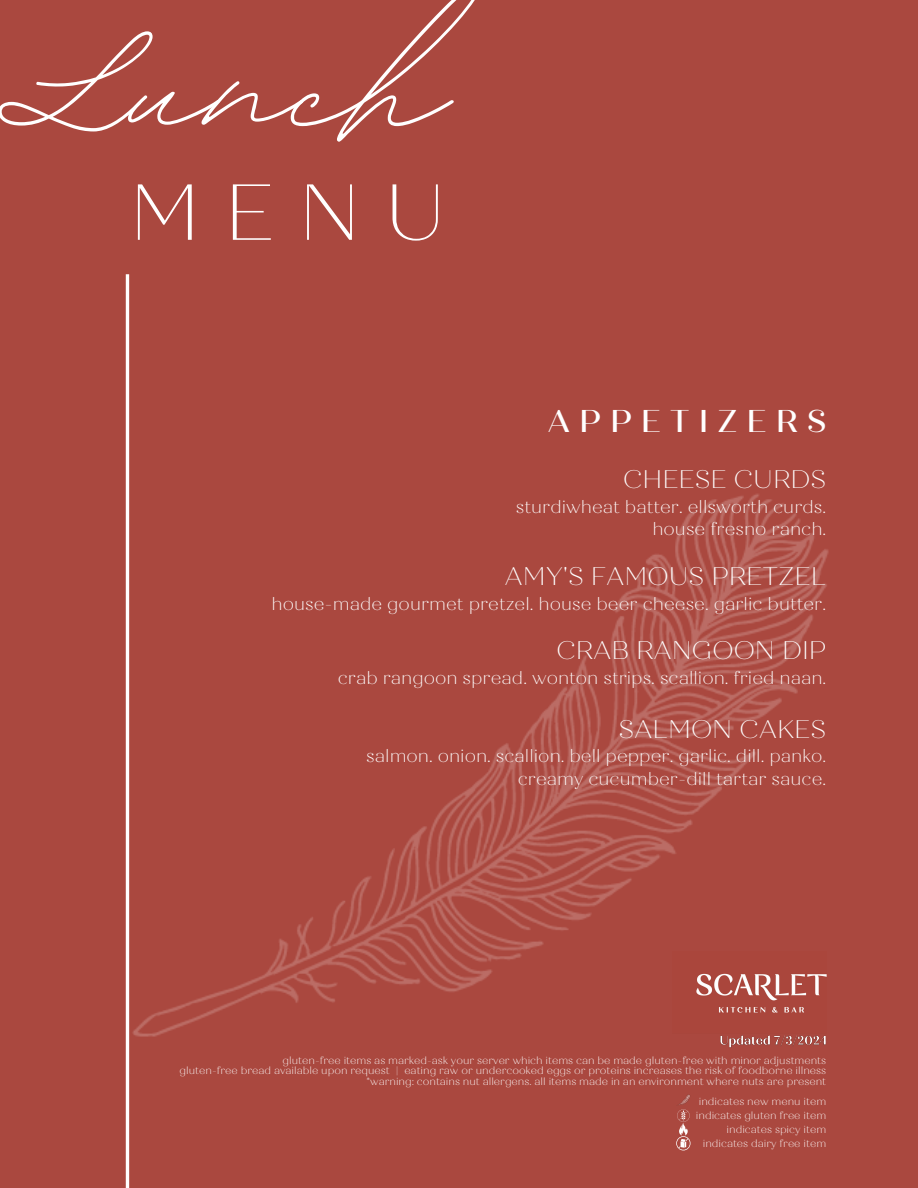
<style>
.page{position:relative;width:918px;height:1188px;background:#aa483f}
.page>*{position:absolute;margin:0;border:0;box-sizing:border-box;transform-origin:0 0}
.t1{font:282px "BD Script";color:#fff}
.t2{font:100 79.2px "Quiche Display";color:#fff}
.t3{font:500 31.5px "Quiche Display";letter-spacing:.3em;color:#fff}
.t4{font:100 25.5px "Quiche Display";color:#fff}
.t5{font:100 18px/22.5px "Quiche Display";color:#fff;text-align:right}
.t6{font:100 10.5px "Quiche Display";color:#fff}
</style>
<div class="page">
<hr style="left:126px;top:274px;width:3px;height:914px;background:#fff">
<img style="left:125px;top:327px;width:704px;height:861px">
<img style="left:675px;top:1092px;width:17px;height:17px">
<img style="left:672px;top:952px;width:154px;height:82px">
<svg style="left:676px;top:1109px;width:15px;height:41px"></svg>
<img style="left:718px;top:1034px;width:111px;height:17px">
<p class="t1" style="left:0;top:-97px;width:447px">Lunch</p>
<h1 class="t2" style="left:129px;top:165px;width:318px">MENU</h1>
<h2 class="t3" style="left:548px;top:403px;width:280px">APPETIZERS</h2>
<h3 class="t4" style="left:623px;top:464px;width:205px">CHEESE CURDS</h3>
<h3 class="t5" style="left:516px;top:496px;width:312px">sturdiwheat batter. ellsworth curds. house fresno ranch.</h3>
<h3 class="t4" style="left:505px;top:561px;width:323px">AMY'S FAMOUS PRETZEL</h3>
<h3 class="t5" style="left:272px;top:592px;width:556px">house-made gourmet pretzel. house beer cheese. garlic butter.</h3>
<h3 class="t4" style="left:556px;top:635px;width:271px">CRAB RANGOON DIP</h3>
<h3 class="t5" style="left:338px;top:666px;width:490px">crab rangoon spread. wonton strips. scallion. fried naan.</h3>
<h3 class="t4" style="left:619px;top:713px;width:209px">SALMON CAKES</h3>
<h3 class="t5" style="left:366px;top:745px;width:461px">salmon. onion. scallion. bell pepper. garlic. dill. panko. creamy cucumber-dill tartar sauce.</h3>
<p class="t6" style="left:283px;top:1054px;width:545px">gluten-free items as marked-ask your server which items can be made gluten-free with minor adjustments</p>
<p class="t6" style="left:180px;top:1065px;width:648px">gluten-free bread available upon request | eating raw or undercooked eggs or proteins increases the risk of foodborne illness</p>
<p class="t6" style="left:367px;top:1075px;width:461px">*warning: contains nut allergens. all items made in an environment where nuts are present</p>
<p class="t6" style="left:699px;top:1095px;width:129px">indicates new menu item</p>
<p class="t6" style="left:696px;top:1109px;width:132px">indicates gluten free item</p>
<p class="t6" style="left:727px;top:1123px;width:101px">indicates spicy item</p>
<p class="t6" style="left:703px;top:1137px;width:125px">indicates dairy free item</p>
</div>
